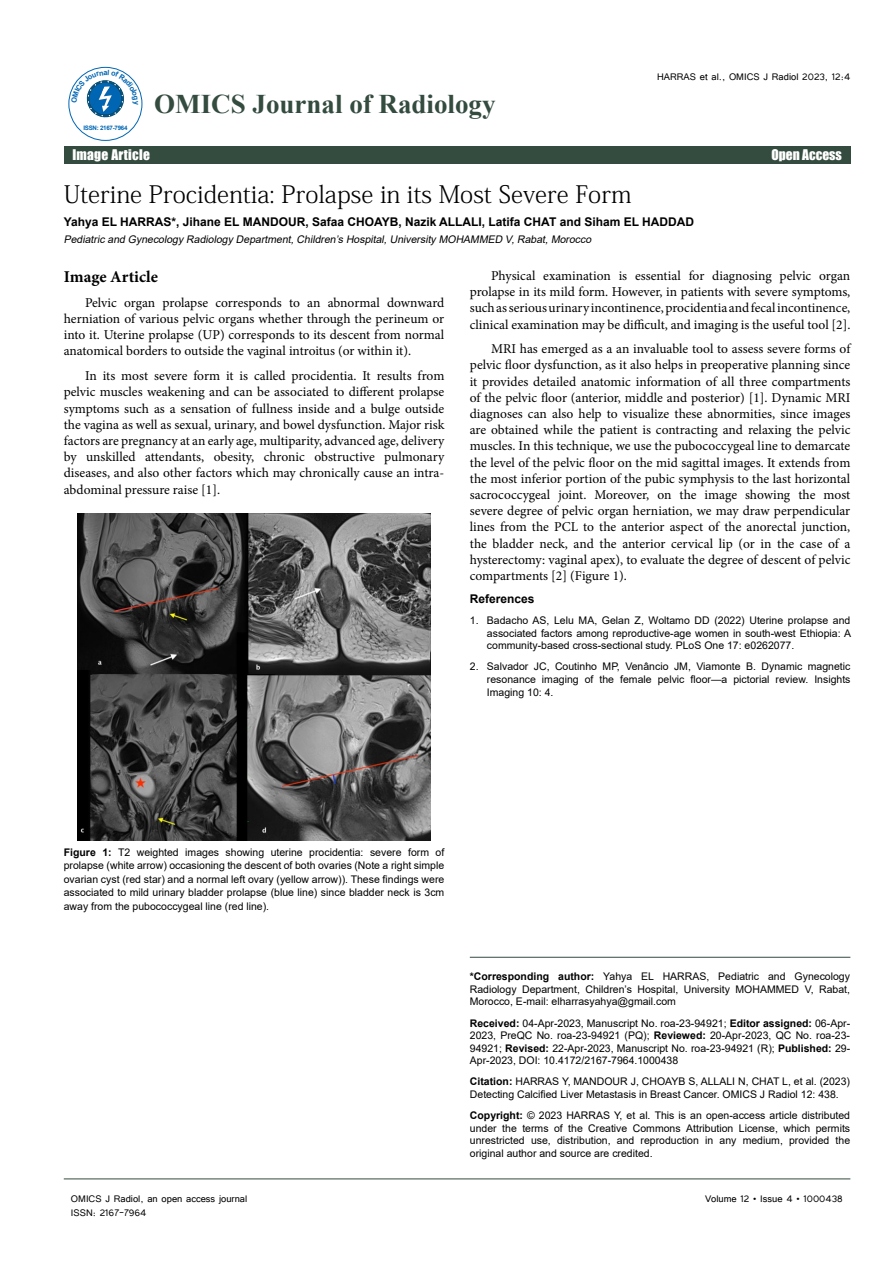
<style>
.page{position:relative;width:893px;height:1263px;background:#fff}
.page>*{position:absolute;margin:0;border:0;box-sizing:border-box;transform-origin:0 0}
.t1{font:700 27px "Times New Roman";color:#344b3f}
.t2{font:24px "Adobe Fangsong Std";color:#000}
.t3{font:16.5px "Impact";letter-spacing:.04em;color:#fff}
.t4{font:700 16.5px "Minion Pro";color:#000}
.t5{font:13.5px/16.2px "Minion Pro";color:#000;text-align:justify}
.t6{font:13.5px "Impact";letter-spacing:.02em;color:#fff}
.t7{font:13.5px "Impact";color:#fff}
.t8{font:12px "Tunga";color:#000}
.t9{font:700 12px "Arial";color:#000}
.t10{font:10.5px/12.6px "Arial";color:#000;text-align:justify}
.t11{font:italic 10.5px "Arial";color:#000}
.t12{font:700 6.15px "Arial";letter-spacing:-.04em;color:#0066b3}
.s1{font-weight:700}
</style>
<div class="page">
<div style="left:64px;top:147px;width:786px;height:17px;background:#344b3f"></div>
<div style="left:69px;top:67px;width:73px;height:74px;border:1px solid #0066b3;border-radius:50%"></div>
<hr style="left:64px;top:1179px;width:786px;height:1px;background:#344b3f">
<hr style="left:470px;top:957px;width:380px;height:1px;background:#344b3f">
<img style="left:77px;top:513px;width:354px;height:327px">
<svg style="left:71px;top:70px;width:67px;height:49px"></svg>
<p class="t12" style="left:83px;top:123px;width:46px">ISSN: 2167-7964</p>
<h1 class="t1" style="left:154px;top:84px;width:343px">OMICS Journal of Radiology</h1>
<p class="t8" style="left:657px;top:69px;width:195px">HARRAS et al., OMICS J Radiol 2023, 12:4</p>
<p class="t6" style="left:72px;top:144px;width:79px">Image Article</p>
<p class="t3" style="left:753px;top:140px;width:94px">Open Access</p>
<p class="t3" style="left:68px;top:140px;width:124px">Research Article</p>
<p class="t7" style="left:771px;top:144px;width:72px">Open Access</p>
<h2 class="t2" style="left:64px;top:180px;width:569px">Uterine Procidentia: Prolapse in its Most Severe Form</h2>
<p class="t9" style="left:64px;top:213px;width:632px">Yahya EL HARRAS*, Jihane EL MANDOUR, Safaa CHOAYB, Nazik ALLALI, Latifa CHAT and Siham EL HADDAD</p>
<p class="t11" style="left:64px;top:232px;width:532px">Pediatric and Gynecology Radiology Department,Children’s Hospital,University MOHAMMED V,Rabat,Morocco</p>
<p class="t4" style="left:64px;top:265px;width:96px">Image Article</p>
<p class="t5" style="left:64px;top:294px;width:382px;text-indent:21px">Pelvic organ prolapse corresponds to an abnormal downward herniation of various pelvic organs whether through the perineum or into it. Uterine prolapse (UP) corresponds to its descent from normal anatomical borders to outside the vaginal introitus (or within it).</p>
<p class="t5" style="left:64px;top:368px;width:382px;text-indent:21px">In its most severe form it is called procidentia. It results from pelvic muscles weakening and can be associated to different prolapse symptoms such as a sensation of fullness inside and a bulge outside the vagina as well as sexual, urinary, and bowel dysfunction. Major risk factors are pregnancy at an early age, multiparity, advanced age, delivery by unskilled attendants, obesity, chronic obstructive pulmonary diseases, and also other factors which may chronically cause an intra&shy;abdominal pressure raise [1].</p>
<p class="t5" style="left:470px;top:268px;width:382px;text-indent:21px">Physical examination is essential for diagnosing pelvic organ prolapse in its mild form. However, in patients with severe symptoms, such as serious urinary incontinence, procidentia and fecal incontinence, clinical examination may be difficult, and imaging is the useful tool [2].</p>
<p class="t5" style="left:470px;top:341px;width:382px;text-indent:21px">MRI has emerged as a an invaluable tool to assess severe forms of pelvic floor dysfunction, as it also helps in preoperative planning since it provides detailed anatomic information of all three compartments of the pelvic floor (anterior, middle and posterior) [1]. Dynamic MRI diagnoses can also help to visualize these abnormities, since images are obtained while the patient is contracting and relaxing the pelvic muscles. In this technique, we use the pubococcygeal line to demarcate the level of the pelvic floor on the mid sagittal images. It extends from the most inferior portion of the pubic symphysis to the last horizontal sacrococcygeal joint. Moreover, on the image showing the most severe degree of pelvic organ herniation, we may draw perpendicular lines from the PCL to the anterior aspect of the anorectal junction, the bladder neck, and the anterior cervical lip (or in the case of a hysterectomy: vaginal apex), to evaluate the degree of descent of pelvic compartments [2] (Figure 1).</p>
<p class="t9" style="left:470px;top:590px;width:66px">References</p>
<p class="t10" style="left:487px;top:614px;width:366px;text-indent:-17px">1. Badacho AS, Lelu MA, Gelan Z, Woltamo DD (2022) Uterine prolapse and associated factors among reproductive-age women in south-west Ethiopia: A community-based cross-sectional study. PLoS One 17: e0262077.</p>
<p class="t10" style="left:487px;top:660px;width:365px;text-indent:-17px">2. Salvador JC, Coutinho MP, Venâncio JM, Viamonte B. Dynamic magnetic resonance imaging of the female pelvic floor—a pictorial review. Insights Imaging 10: 4.</p>
<p class="t10" style="left:64px;top:845px;width:382px;line-height:13.5px"><span class="s1">Figure 1:</span> T2 weighted images showing uterine procidentia: severe form of prolapse (white arrow) occasioning the descent of both ovaries (Note a right simple ovarian cyst (red star) and a normal left ovary (yellow arrow)). These findings were associated to mild urinary bladder prolapse (blue line) since bladder neck is 3cm away from the pubococcygeal line (red line).</p>
<p class="t10" style="left:470px;top:970px;width:382px"><span class="s1">*Corresponding author:</span> Yahya EL HARRAS, Pediatric and Gynecology Radiology Department, Children’s Hospital, University MOHAMMED V, Rabat, Morocco, E-mail: elharrasyahya@gmail.com</p>
<p class="t10" style="left:470px;top:1016px;width:382px"><span class="s1">Received:</span> 04-Apr-2023, Manuscript No. roa-23-94921; <span class="s1">Editor assigned:</span> 06-Apr-2023, PreQC No. roa-23-94921 (PQ); <span class="s1">Reviewed:</span> 20-Apr-2023, QC No. roa-23- 94921; <span class="s1">Revised:</span> 22-Apr-2023, Manuscript No. roa-23-94921 (R); <span class="s1">Published:</span> 29- Apr-2023, DOI: 10.4172/2167-7964.1000438</p>
<p class="t10" style="left:470px;top:1075px;width:382px"><span class="s1">Citation:</span> HARRAS Y, MANDOUR J, CHOAYB S, ALLALI N, CHAT L, et al. (2023)<br>Detecting Calcified Liver Metastasis in Breast Cancer. OMICS J Radiol 12: 438.</p>
<p class="t10" style="left:470px;top:1109px;width:382px"><span class="s1">Copyright:</span> © 2023 HARRAS Y, et al. This is an open-access article distributed under the terms of the Creative Commons Attribution License, which permits unrestricted use, distribution, and reproduction in any medium, provided the original author and source are credited.</p>
<p class="t8" style="left:71px;top:1190px;width:178px">OMICS J Radiol, an open access journal</p>
<p class="t8" style="left:705px;top:1190px;width:139px">Volume 12 • Issue 4 • 1000438</p>
<p class="t8" style="left:71px;top:1205px;width:77px">ISSN: 2167-7964</p>
</div>
